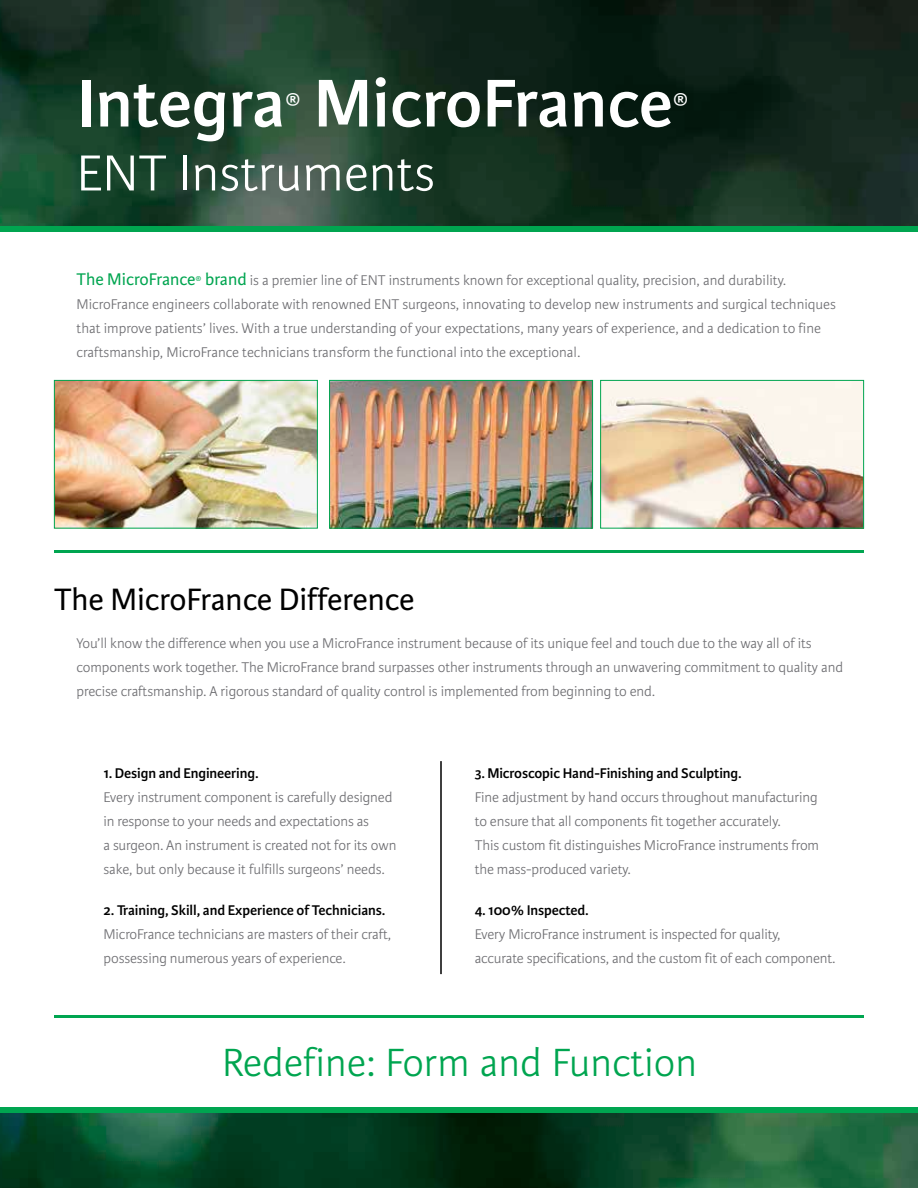
<style>
.page{position:relative;width:918px;height:1188px;background:#fff}
.page>*{position:absolute;margin:0;border:0;box-sizing:border-box;transform-origin:0 0}
.t1{font:600 72px "Karmina Sans";color:#fff}
.t2{font:300 54px "Karmina Sans";color:#fff}
.t3{font:300 42px "Karmina Sans";color:#00a550}
.t4{font:33px "Karmina Sans";color:#000}
.t5{font:300 15px/24px "Karmina Sans";letter-spacing:-.005em;color:#6d6d71}
.t6{font:600 15px "Karmina Sans";letter-spacing:-.005em;color:#000}
.s1{font-weight:400;font-size:18px;color:#00a550}
.s2{font-weight:400;font-size:13.5px;color:#00a550}
</style>
<div class="page">
<img style="left:0;top:0;width:918px;height:227px">
<hr style="left:440px;top:761px;width:2px;height:213px;background:#000">
<hr style="left:54px;top:550px;width:810px;height:3px;background:#00a550">
<img style="left:0;top:1112px;width:918px;height:76px">
<img style="left:56px;top:382px;width:260px;height:145px">
<div style="left:54px;top:380px;width:264px;height:149px;border:1px solid #00a550"></div>
<img style="left:602px;top:382px;width:260px;height:145px">
<div style="left:600px;top:380px;width:264px;height:149px;border:1px solid #00a550"></div>
<img style="left:331px;top:382px;width:260px;height:145px">
<div style="left:329px;top:380px;width:264px;height:149px;border:1px solid #00a550"></div>
<hr style="left:54px;top:1015px;width:810px;height:3px;background:#00a550">
<div style="left:0;top:1107px;width:918px;height:5px;background:#00a550"></div>
<div style="left:0;top:227px;width:918px;height:5px;background:#00a550"></div>
<h1 class="t1" style="left:76px;top:62px;width:613px">Integra<sup>®</sup> MicroFrance<sup>®</sup></h1>
<h2 class="t2" style="left:76px;top:143px;width:360px">ENT Instruments</h2>
<p class="t5" style="left:76px;top:268px;width:761px"><span class="s1">The MicroFrance</span><span class="s2">®</span> <span class="s1">brand</span> is a premier line of ENT instruments known for exceptional quality, precision, and durability.<br>MicroFrance engineers collaborate with renowned ENT surgeons, innovating to develop new instruments and surgical techniques that improve patients’ lives. With a true understanding of your expectations, many years of experience, and a dedication to fine craftsmanship, MicroFrance technicians transform the functional into the exceptional.</p>
<h3 class="t4" style="left:54px;top:581px;width:362px">The MicroFrance Difference</h3>
<p class="t5" style="left:76px;top:631px;width:768px">You’ll know the difference when you use a MicroFrance instrument because of its unique feel and touch due to the way all of its components work together. The MicroFrance brand surpasses other instruments through an unwavering commitment to quality and precise craftsmanship. A rigorous standard of quality control is implemented from beginning to end.</p>
<p class="t6" style="left:104px;top:765px;width:157px">1. Design and Engineering.</p>
<p class="t5" style="left:104px;top:786px;width:294px">Every instrument component is carefully designed in response to your needs and expectations as<br>a surgeon. An instrument is created not for its own sake, but only because it fulfills surgeons’ needs.</p>
<p class="t6" style="left:104px;top:901px;width:283px">2. Training, Skill, and Experience of Technicians.</p>
<p class="t5" style="left:104px;top:922px;width:289px">MicroFrance technicians are masters of their craft, possessing numerous years of experience.</p>
<p class="t6" style="left:475px;top:765px;width:268px">3. Microscopic Hand-Finishing and Sculpting.</p>
<p class="t5" style="left:475px;top:786px;width:346px">Fine adjustment by hand occurs throughout manufacturing to ensure that all components fit together accurately.<br>This custom fit distinguishes MicroFrance instruments from the mass-produced variety.</p>
<p class="t6" style="left:475px;top:901px;width:115px">4. 100% Inspected.</p>
<p class="t5" style="left:475px;top:922px;width:362px">Every MicroFrance instrument is inspected for quality,<br>accurate specifications, and the custom fit of each component.</p>
<h3 class="t3" style="left:222px;top:1039px;width:477px">Redefine: Form and Function</h3>
</div>
